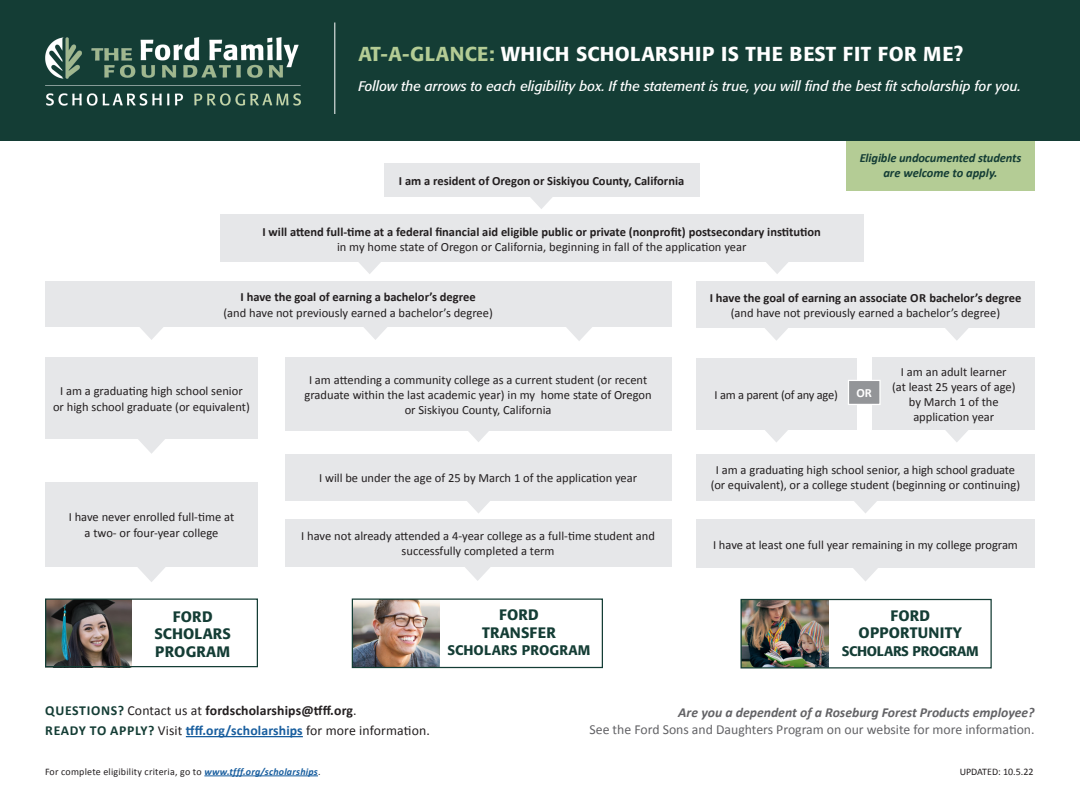
<style>
.page{position:relative;width:1080px;height:810px;background:#fff}
.page>*{position:absolute;margin:0;border:0;box-sizing:border-box;transform-origin:0 0}
.subhead{font:500 20px "Formata";letter-spacing:.02em;color:#fff}
.subhead-2{font:500 15px/17.5px "Formata";letter-spacing:.01em;color:#143d35;text-align:center}
.subhead-3{font:13.75px/17.5px "Calibri";color:#636366;text-align:right}
.subhead-4{font:italic 13.75px "Formata";color:#fff}
.subhead-5{font:13.75px "Calibri";letter-spacing:.01em;color:#231f20}
.subhead-6{font:700 13.75px "Calibri";letter-spacing:.01em;color:#231f20}
.subhead-7{font:500 13.75px "Formata";letter-spacing:-.02em;color:#143d35}
.subhead-8{font:500 13.75px "Formata";color:#143d35}
.basic_body{font:12.5px/15px "Calibri";color:#231f20;text-align:center}
.basic_body-2{font:700 12.5px/15px "Calibri";color:#231f20;text-align:center}
.subhead-9{font:italic 700 12.5px/15px "Calibri";letter-spacing:-.01em;color:#143d35;text-align:center}
.basic_body-3{font:12.5px "Calibri";letter-spacing:-.02em;color:#231f20}
.basic_body-4{font:700 12.5px "Calibri";color:#fff}
.t1{font:10px "Calibri";letter-spacing:.02em;color:#231f20}
.t2{font:10px "Calibri";color:#231f20}
.s1{color:#b4cc95}
.s2{font-weight:400}
.s3{font-weight:700}
.s4{color:#143d35}
.s5{font-weight:700;color:#143d35}
.s6{font-weight:700;color:#175d9e}
.s7{font-weight:700;font-style:italic;color:#175d9e}
.s8{font-weight:700;font-style:italic}
</style>
<div class="page">
<div style="left:846px;top:138px;width:189px;height:53px;background:#b4cc95"></div>
<div style="left:0;top:0;width:1080px;height:141px;background:#143d35"></div>
<img style="left:45px;top:38px;width:256px;height:68px">
<hr style="left:335px;top:22px;width:1px;height:92px;background:#fff">
<div style="left:384px;top:163px;width:315px;height:34px;background:#e6e7e9"></div>
<div style="left:220px;top:215px;width:643px;height:47px;background:#e6e7e9"></div>
<div style="left:45px;top:281px;width:626px;height:46px;background:#e6e7e9"></div>
<div style="left:696px;top:281px;width:339px;height:47px;background:#e6e7e9"></div>
<div style="left:285px;top:454px;width:386px;height:46px;background:#e6e7e9"></div>
<div style="left:285px;top:520px;width:386px;height:47px;background:#e6e7e9"></div>
<div style="left:696px;top:358px;width:160px;height:72px;background:#e6e7e9"></div>
<div style="left:696px;top:454px;width:339px;height:46px;background:#e6e7e9"></div>
<div style="left:696px;top:520px;width:339px;height:48px;background:#e6e7e9"></div>
<div style="left:873px;top:357px;width:162px;height:73px;background:#e6e7e9"></div>
<svg style="left:530px;top:197px;width:22px;height:12px"></svg>
<hr style="left:186px;top:736px;width:117px;height:1px;background:#175d9e">
<div style="left:285px;top:358px;width:386px;height:73px;background:#e6e7e9"></div>
<hr style="left:204px;top:775px;width:114px;height:1px;background:#175d9e">
<div style="left:848px;top:380px;width:32px;height:24px;background:#939598"></div>
<div style="left:848px;top:380px;width:33px;height:25px;border:1px solid #fff"></div>
<svg style="left:359px;top:262px;width:22px;height:12px"></svg>
<svg style="left:766px;top:262px;width:22px;height:12px"></svg>
<svg style="left:566px;top:327px;width:26px;height:14px"></svg>
<div style="left:45px;top:358px;width:213px;height:81px;background:#e6e7e9"></div>
<div style="left:45px;top:482px;width:213px;height:85px;background:#e6e7e9"></div>
<svg style="left:138px;top:439px;width:27px;height:15px"></svg>
<svg style="left:138px;top:567px;width:27px;height:15px"></svg>
<svg style="left:364px;top:327px;width:23px;height:13px"></svg>
<svg style="left:468px;top:431px;width:21px;height:11px"></svg>
<svg style="left:140px;top:327px;width:23px;height:13px"></svg>
<svg style="left:464px;top:500px;width:29px;height:13px"></svg>
<svg style="left:946px;top:430px;width:22px;height:12px"></svg>
<svg style="left:945px;top:328px;width:23px;height:12px"></svg>
<svg style="left:765px;top:430px;width:23px;height:12px"></svg>
<svg style="left:765px;top:328px;width:23px;height:13px"></svg>
<svg style="left:465px;top:567px;width:25px;height:14px"></svg>
<svg style="left:853px;top:568px;width:25px;height:13px"></svg>
<svg style="left:851px;top:500px;width:29px;height:13px"></svg>
<img style="left:743px;top:601px;width:86px;height:66px">
<div style="left:741px;top:599px;width:251px;height:70px;border:1px solid #143d35"></div>
<img style="left:47px;top:601px;width:85px;height:64px">
<div style="left:45px;top:599px;width:213px;height:68px;border:1px solid #143d35"></div>
<img style="left:354px;top:601px;width:86px;height:65px">
<div style="left:352px;top:599px;width:251px;height:69px;border:1px solid #143d35"></div>
<p class="subhead" style="left:358px;top:42px;width:606px"><span class="s1">AT-A-GLANCE:</span> WHICH SCHOLARSHIP IS THE BEST FIT FOR ME?</p>
<p class="subhead-4" style="left:358px;top:78px;width:664px">Follow the arrows to each eligibility box. If the statement is true, you will find the best fit scholarship for you.</p>
<p class="basic_body-2" style="left:399px;top:173px;width:287px">I am a resident of Oregon or Siskiyou County, California</p>
<p class="subhead-9" style="left:860px;top:150px;width:163px">Eligible undocumented students are welcome to apply.</p>
<p class="basic_body-2" style="left:262px;top:224px;width:560px">I will attend full-time at a federal financial aid eligible public or private (nonprofit) postsecondary institution <span class="s2">in my home state of Oregon or California, beginning in fall of the application year</span></p>
<p class="basic_body" style="left:223px;top:288px;width:271px;line-height:16.2px"><span class="s3">I have the goal of earning a bachelor’s degree<br></span>(and have not previously earned a bachelor’s degree)</p>
<p class="basic_body-2" style="left:710px;top:290px;width:313px">I have the goal of earning an associate OR bachelor’s degree <span class="s2">(and have not previously earned a bachelor’s degree)</span></p>
<p class="basic_body" style="left:305px;top:373px;width:349px">I am attending a community college as a current student (or recent graduate within the last academic year) in my home state of Oregon or Siskiyou County, California</p>
<p class="basic_body" style="left:60px;top:383px;width:184px">I am a graduating high school senior</p>
<p class="basic_body-4" style="left:857px;top:385px;width:17px">OR</p>
<p class="basic_body" style="left:53px;top:400px;width:198px">or high school graduate (or equivalent)</p>
<p class="basic_body-3" style="left:715px;top:387px;width:125px">I am a parent (of any age)</p>
<p class="basic_body" style="left:892px;top:364px;width:125px">I am an adult learner<br>(at least 25 years of age) by March 1 of the application year</p>
<p class="basic_body" style="left:69px;top:509px;width:167px;line-height:16.2px">I have never enrolled full-time at a two- or four-year college</p>
<p class="basic_body" style="left:319px;top:470px;width:320px">I will be under the age of 25 by March 1 of the application year</p>
<p class="basic_body" style="left:301px;top:529px;width:355px">I have not already attended a 4-year college as a full-time student and successfully completed a term</p>
<p class="subhead-2" style="left:155px;top:608px;width:78px">FORD<br>SCHOLARS<br>PROGRAM</p>
<p class="subhead-2" style="left:482px;top:606px;width:75px">FORD<br>TRANSFER</p>
<p class="subhead-8" style="left:447px;top:642px;width:145px">SCHOLARS PROGRAM</p>
<p class="basic_body" style="left:711px;top:463px;width:311px">I am a graduating high school senior, a high school graduate (or equivalent), or a college student (beginning or continuing)</p>
<p class="basic_body" style="left:713px;top:537px;width:306px">I have at least one full year remaining in my college program</p>
<p class="subhead-2" style="left:859px;top:607px;width:105px">FORD<br>OPPORTUNITY</p>
<p class="subhead-7" style="left:842px;top:642px;width:138px">SCHOLARS PROGRAM</p>
<p class="subhead-6" style="left:45px;top:701px;width:313px"><span class="s4">QUESTIONS?</span> <span class="s2">Contact us at</span> fordscholarships@tfff.org<span class="s2">.</span></p>
<p class="subhead-5" style="left:45px;top:722px;width:386px"><span class="s5">READY TO APPLY?</span> Visit <span class="s6">tfff.org/scholarships</span> for more information.</p>
<p class="t1" style="left:45px;top:765px;width:277px">For complete eligibility criteria, go to <span class="s7">www.tfff.org/scholarships</span>.</p>
<p class="subhead-3" style="left:590px;top:703px;width:447px"><span class="s8">Are you a dependent of a Roseburg Forest Products employee?<br></span>See the Ford Sons and Daughters Program on our website for more information.</p>
<p class="t2" style="left:960px;top:765px;width:75px">UPDATED: 10.5.22</p>
</div>
